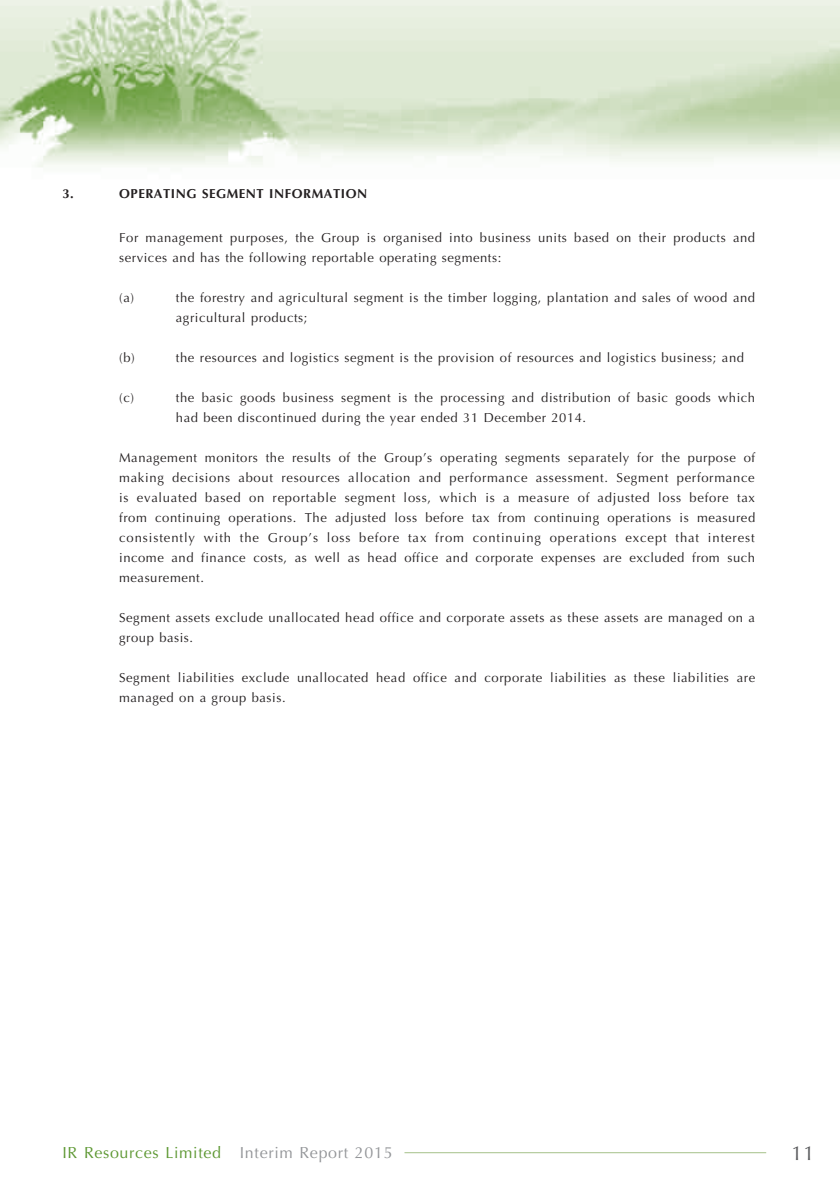
<style>
.page{position:relative;width:840px;height:1191px;background:#fff}
.page>*{position:absolute;margin:0;border:0;box-sizing:border-box;transform-origin:0 0}
.t1{font:20px "Optima";color:#57585a}
.t2{font:16px "Optima";letter-spacing:.04em;color:#5c9731}
.t3{font:13px/20px "Optima";letter-spacing:.04em;color:#231f20}
.t4{font:700 13px "Optima";letter-spacing:.04em;color:#231f20}
.s1{color:#939598}
</style>
<div class="page">
<img style="left:0;top:0;width:839px;height:1154px">
<hr style="left:404px;top:1152px;width:361px;height:1px;background:#a6c28a">
<p class="t4" style="left:62px;top:186px;width:13px">3.</p>
<p class="t4" style="left:119px;top:186px;width:249px">OPERATING SEGMENT INFORMATION</p>
<p class="t3" style="left:119px;top:228px;width:637px">For management purposes, the Group is organised into business units based on their products and services and has the following reportable operating segments:</p>
<p class="t3" style="left:119px;top:288px;width:16px">(a)</p>
<p class="t3" style="left:176px;top:288px;width:580px">the forestry and agricultural segment is the timber logging, plantation and sales of wood and agricultural products;</p>
<p class="t3" style="left:119px;top:348px;width:17px">(b)</p>
<p class="t3" style="left:176px;top:348px;width:569px">the resources and logistics segment is the provision of resources and logistics business; and</p>
<p class="t3" style="left:119px;top:388px;width:16px">(c)</p>
<p class="t3" style="left:176px;top:388px;width:580px">the basic goods business segment is the processing and distribution of basic goods which had been discontinued during the year ended 31 December 2014.</p>
<p class="t3" style="left:119px;top:448px;width:637px;text-align:justify">Management monitors the results of the Group’s operating segments separately for the purpose of making decisions about resources allocation and performance assessment. Segment performance is evaluated based on reportable segment loss, which is a measure of adjusted loss before tax from continuing operations. The adjusted loss before tax from continuing operations is measured consistently with the Group’s loss before tax from continuing operations except that interest income and finance costs, as well as head office and corporate expenses are excluded from such measurement.</p>
<p class="t3" style="left:119px;top:608px;width:637px">Segment assets exclude unallocated head office and corporate assets as these assets are managed on a group basis.</p>
<p class="t3" style="left:119px;top:668px;width:637px">Segment liabilities exclude unallocated head office and corporate liabilities as these liabilities are managed on a group basis.</p>
<p class="t2" style="left:62px;top:1143px;width:331px">IR Resources Limited <span class="s1">Interim Report 2015</span></p>
<h1 class="t1" style="left:791px;top:1141px;width:25px">11</h1>
</div>
